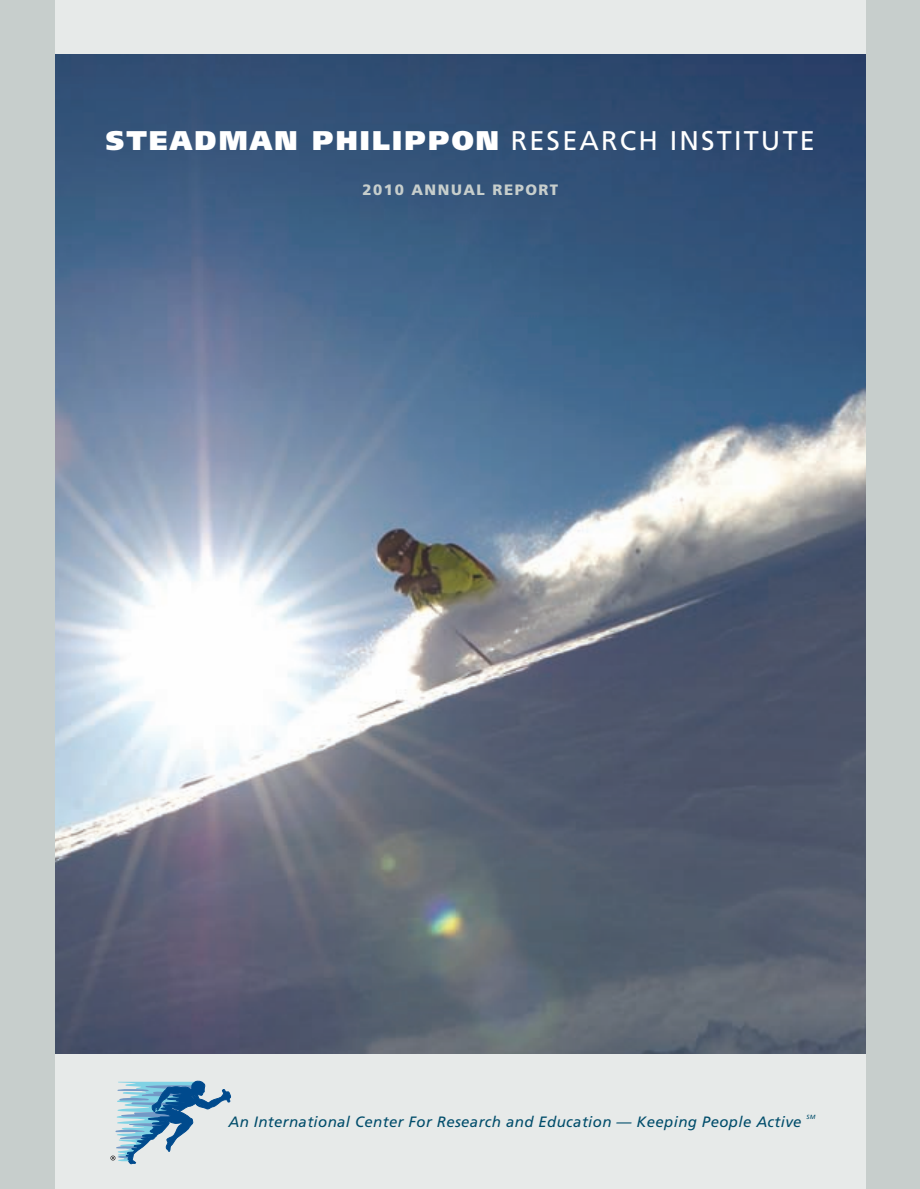
<style>
.page{position:relative;width:920px;height:1189px;background:#fff}
.page>*{position:absolute;margin:0;border:0;box-sizing:border-box;transform-origin:0 0}
.t1{font:900 27px "Frutiger";letter-spacing:.08em;color:#fff}
.t2{font:italic 15px "Frutiger";letter-spacing:.025em;color:#014d6b}
.t3{font:900 15px "Frutiger";letter-spacing:.1em;color:#c7cecc}
.t4{font:italic 6px "Frutiger";color:#014d6b}
.s1{font-weight:400}
</style>
<div class="page">
<div style="left:1px;top:0;width:918px;height:1188px;background:#e7eae9"></div>
<img style="left:55px;top:54px;width:810px;height:999px">
<div style="left:1px;top:0;width:54px;height:1188px;background:#c7cecc"></div>
<div style="left:865px;top:0;width:54px;height:1188px;background:#c7cecc"></div>
<svg style="left:110px;top:1080px;width:121px;height:83px"></svg>
<hr style="left:0;top:0;width:1px;height:1188px;background:#c7cecc">
<h1 class="t1" style="left:106px;top:124px;width:710px">STEADMAN PHILIPPON <span class="s1">RESEARCH INSTITUTE</span></h1>
<p class="t3" style="left:362px;top:181px;width:197px">2010 ANNUAL REPORT</p>
<p class="t2" style="left:228px;top:1112px;width:574px">An International Center For Research and Education — Keeping People Active</p>
<p class="t4" style="left:806px;top:1113px;width:10px">SM</p>
</div>
